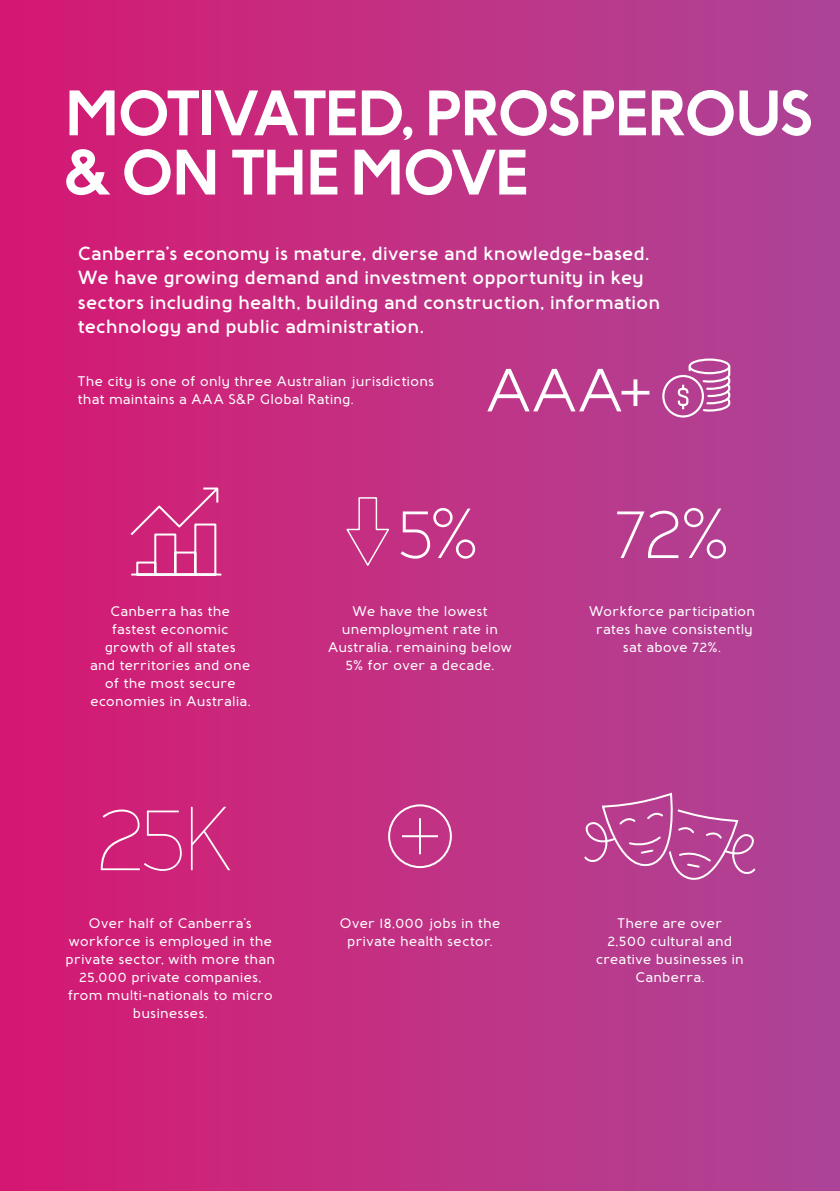
<style>
.page{position:relative;width:840px;height:1191px;background:#fff}
.page>*{position:absolute;margin:0;border:0;box-sizing:border-box;transform-origin:0 0}
.t1{font:300 90.4px "Baufra";color:#fff}
.t2{font:70.6px "Baufra";color:#fff}
.t3{font:700 64px/59.2px "Baufra";letter-spacing:-.095em;color:#fff}
.t4{font:500 60.8px "Baufra";color:#fff;scale:1.04 1}
.t5{font:600 19px/24.4px "Baufra";letter-spacing:-.01em;color:#fff}
.t6{font:600 14px/18px "Baufra";color:#fff;text-align:center}
</style>
<div class="page">
<div style="left:0;top:0;width:839px;height:1191px;background:linear-gradient(to right,#d61a71,#ad4697)"></div>
<div style="left:688px;top:358px;width:41px;height:16px;border:2px solid #fff;border-radius:50%"></div>
<svg style="left:660px;top:365px;width:71px;height:53px"></svg>
<svg style="left:128px;top:486px;width:95px;height:90px"></svg>
<svg style="left:344px;top:496px;width:47px;height:72px"></svg>
<svg style="left:582px;top:794px;width:174px;height:90px"></svg>
<div style="left:388px;top:804px;width:63px;height:64px;border:2px solid #fff;border-radius:50%"></div>
<hr style="left:419px;top:818px;width:2px;height:36px;background:#fff">
<hr style="left:402px;top:835px;width:36px;height:2px;background:#fff">
<h3 class="t3" style="left:63px;top:80px;width:752px">MOTIVATED, PROSPEROUS &amp; ON THE MOVE</h3>
<h3 class="t5" style="left:77px;top:240px;width:584px">Canberra’s economy is mature, diverse and knowledge-based.<br>We have growing demand and investment opportunity in key sectors including health, building and construction, information technology and public administration.</h3>
<p class="t6" style="left:77px;top:371px;width:358px;text-align:left">The city is one of only three Australian jurisdictions that maintains a AAA S&amp;P Global Rating.</p>
<h3 class="t4" style="left:484px;top:351px;width:163px">AAA+</h3>
<p class="t6" style="left:90px;top:601px;width:162px">Canberra has the fastest economic growth of all states<br>and territories and one of the most secure economies in Australia.</p>
<h1 class="t1" style="left:96px;top:784px;width:139px">25K</h1>
<p class="t6" style="left:66px;top:913px;width:211px">Over half of Canberra’s workforce is employed in the private sector, with more than<br>25,000 private companies, from multi-nationals to micro businesses.</p>
<h2 class="t2" style="left:396px;top:489px;width:84px">5%</h2>
<h2 class="t2" style="left:613px;top:489px;width:118px">72%</h2>
<p class="t6" style="left:327px;top:601px;width:186px">We have the lowest unemployment rate in<br>Australia, remaining below<br>5% for over a decade.</p>
<p class="t6" style="left:588px;top:601px;width:168px">Workforce participation rates have consistently sat above 72%.</p>
<p class="t6" style="left:339px;top:913px;width:162px">Over 18,000 jobs in the private health sector.</p>
<p class="t6" style="left:595px;top:913px;width:150px">There are over<br>2,500 cultural and creative businesses in<br>Canberra.</p>
</div>
